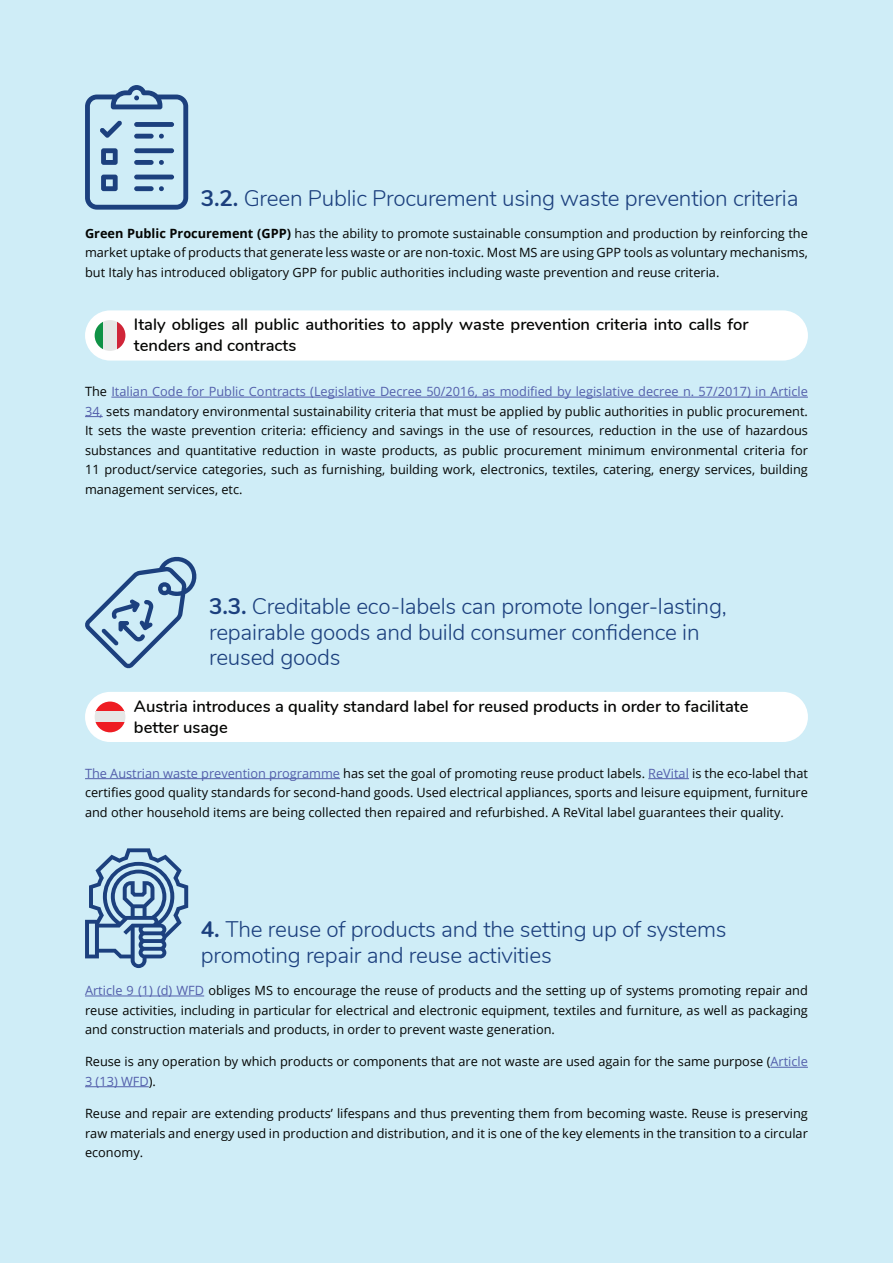
<style>
.page{position:relative;width:893px;height:1263px;background:#cfedf7}
.page>*{position:absolute;margin:0;border:0;box-sizing:border-box;transform-origin:0 0}
.t1{font:300 22.5px/25.5px "Nunito";letter-spacing:-.01em;color:#1c407e}
.t2{font:600 16.5px/21px "Nunito";color:#040503}
.t3{font:12.75px/19.5px "Open Sans";color:#040503;text-align:justify}
.s1{font-weight:700}
.s2{color:#535fab}
</style>
<div class="page">
<div style="left:85px;top:692px;width:723px;height:50px;background:#fff;border-radius:25px"></div>
<svg style="left:95px;top:701px;width:30px;height:11px"></svg>
<div style="left:95px;top:712px;width:30px;height:10px;background:#e6e7e6"></div>
<svg style="left:95px;top:722px;width:30px;height:10px"></svg>
<div style="left:85px;top:310px;width:723px;height:51px;background:#fff;border-radius:25px"></div>
<svg style="left:95px;top:322px;width:8px;height:27px"></svg>
<div style="left:103px;top:320px;width:14px;height:31px;background:#e6e7e6"></div>
<svg style="left:117px;top:321px;width:8px;height:29px"></svg>
<hr style="left:111px;top:397px;width:697px;height:1px;background:#535fab">
<svg style="left:85px;top:416px;width:18px;height:1px"></svg>
<hr style="left:85px;top:778px;width:255px;height:1px;background:#535fab">
<hr style="left:648px;top:778px;width:41px;height:1px;background:#535fab">
<hr style="left:85px;top:996px;width:119px;height:1px;background:#535fab">
<hr style="left:770px;top:1067px;width:38px;height:1px;background:#535fab">
<hr style="left:85px;top:1086px;width:64px;height:1px;background:#535fab">
<svg style="left:85px;top:85px;width:103px;height:125px"></svg>
<svg style="left:85px;top:556px;width:112px;height:113px"></svg>
<svg style="left:85px;top:848px;width:103px;height:120px"></svg>
<h1 class="t1" style="left:201px;top:184px;width:599px"><span class="s1">3.2.</span> Green Public Procurement using waste prevention criteria</h1>
<p class="t3" style="left:85px;top:223px;width:724px"><span class="s1">Green Public Procurement (GPP)</span> has the ability to promote sustainable consumption and production by reinforcing the market uptake of products that generate less waste or are non-toxic. Most MS are using GPP tools as voluntary mechanisms, but Italy has introduced obligatory GPP for public authorities including waste prevention and reuse criteria.</p>
<p class="t2" style="left:134px;top:313px;width:616px">Italy obliges all public authorities to apply waste prevention criteria into calls for tenders and contracts</p>
<p class="t3" style="left:85px;top:381px;width:724px">The <span class="s2">Italian Code for Public Contracts (Legislative Decree 50/2016, as modified by legislative decree n. 57/2017) in Article 34,</span> sets mandatory environmental sustainability criteria that must be applied by public authorities in public procurement.<br>It sets the waste prevention criteria: efficiency and savings in the use of resources, reduction in the use of hazardous substances and quantitative reduction in waste products, as public procurement minimum environmental criteria for 11 product/service categories, such as furnishing, building work, electronics, textiles, catering, energy services, building management services, etc.</p>
<h1 class="t1" style="left:209px;top:592px;width:519px"><span class="s1">3.3.</span> Creditable eco-labels can promote longer-lasting, repairable goods and build consumer confidence in reused goods</h1>
<p class="t2" style="left:134px;top:694px;width:616px">Austria introduces a quality standard label for reused products in order to facilitate better usage</p>
<p class="t3" style="left:85px;top:763px;width:724px"><span class="s2">The Austrian waste prevention programme</span> has set the goal of promoting reuse product labels. <span class="s2">ReVital</span> is the eco-label that certifies good quality standards for second-hand goods. Used electrical appliances, sports and leisure equipment, furniture and other household items are being collected then repaired and refurbished. A ReVital label guarantees their quality.</p>
<h1 class="t1" style="left:201px;top:915px;width:527px"><span class="s1">4.</span> The reuse of products and the setting up of systems promoting repair and reuse activities</h1>
<p class="t3" style="left:85px;top:980px;width:724px"><span class="s2">Article 9 (1) (d) WFD</span> obliges MS to encourage the reuse of products and the setting up of systems promoting repair and reuse activities, including in particular for electrical and electronic equipment, textiles and furniture, as well as packaging and construction materials and products, in order to prevent waste generation.</p>
<p class="t3" style="left:85px;top:1051px;width:724px">Reuse is any operation by which products or components that are not waste are used again for the same purpose (<span class="s2">Article<br>3 (13) WFD</span>).</p>
<p class="t3" style="left:85px;top:1103px;width:724px">Reuse and repair are extending products’ lifespans and thus preventing them from becoming waste. Reuse is preserving raw materials and energy used in production and distribution, and it is one of the key elements in the transition to a circular economy.</p>
</div>
